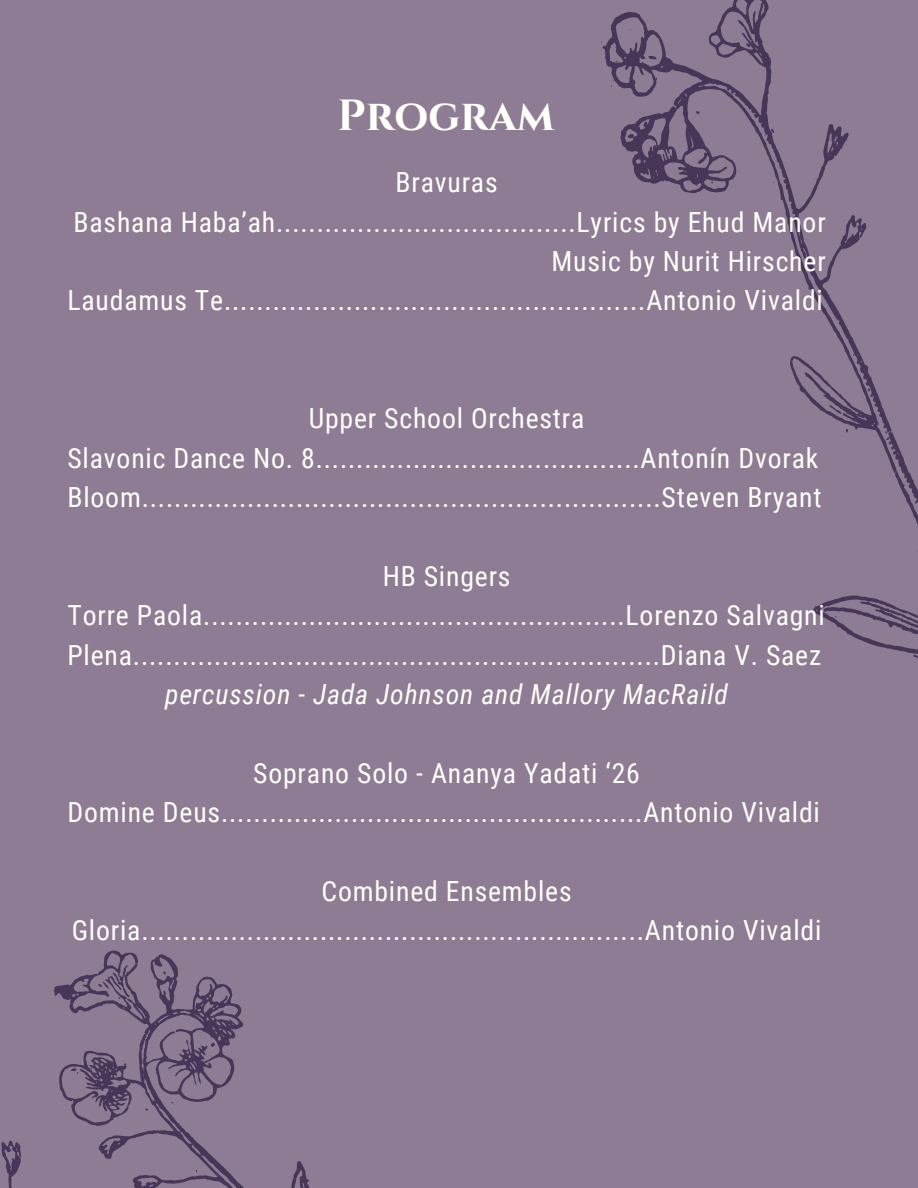
<style>
.page{position:relative;width:918px;height:1188px;background:#8e7c94}
.page>*{position:absolute;margin:0;border:0;box-sizing:border-box;transform-origin:0 0}
.t1{font:700 43.65px "Cinzel";color:#fffff9}
.t2{font:27.75px/39.3px "Roboto Condensed";letter-spacing:.03em;color:#fffff9;text-align:right}
.t3{font:italic 27.75px "Roboto Condensed";letter-spacing:.03em;color:#fffff9}
</style>
<div class="page">
<svg style="left:601px;top:0;width:317px;height:658px"></svg>
<svg style="left:611px;top:80px;width:3px;height:7px"></svg>
<svg style="left:1px;top:950px;width:309px;height:238px"></svg>
<p class="t1" style="left:337px;top:88px;width:219px">Program</p>
<p class="t2" style="left:396px;top:163px;width:104px">Bravuras</p>
<p class="t2" style="left:74px;top:202px;width:754px">Bashana Haba’ah.....................................Lyrics by Ehud Manor<br>Music by Nurit Hirscher</p>
<p class="t2" style="left:67px;top:281px;width:757px">Laudamus Te....................................................Antonio Vivaldi</p>
<p class="t2" style="left:309px;top:399px;width:277px">Upper School Orchestra</p>
<p class="t2" style="left:67px;top:439px;width:752px">Slavonic Dance No. 8........................................Antonín Dvorak</p>
<p class="t2" style="left:67px;top:478px;width:756px">Bloom................................................................Steven Bryant</p>
<p class="t2" style="left:383px;top:557px;width:129px">HB Singers</p>
<p class="t2" style="left:67px;top:596px;width:759px">Torre Paola....................................................Lorenzo Salvagni</p>
<p class="t2" style="left:67px;top:636px;width:755px">Plena.................................................................Diana V. Saez</p>
<p class="t3" style="left:165px;top:678px;width:564px">percussion - Jada Johnson and Mallory MacRaild</p>
<p class="t2" style="left:253px;top:754px;width:388px">Soprano Solo - Ananya Yadati ‘26</p>
<p class="t2" style="left:67px;top:793px;width:754px">Domine Deus....................................................Antonio Vivaldi</p>
<p class="t2" style="left:321px;top:872px;width:252px">Combined Ensembles</p>
<p class="t2" style="left:72px;top:911px;width:751px">Gloria..............................................................Antonio Vivaldi</p>
</div>
